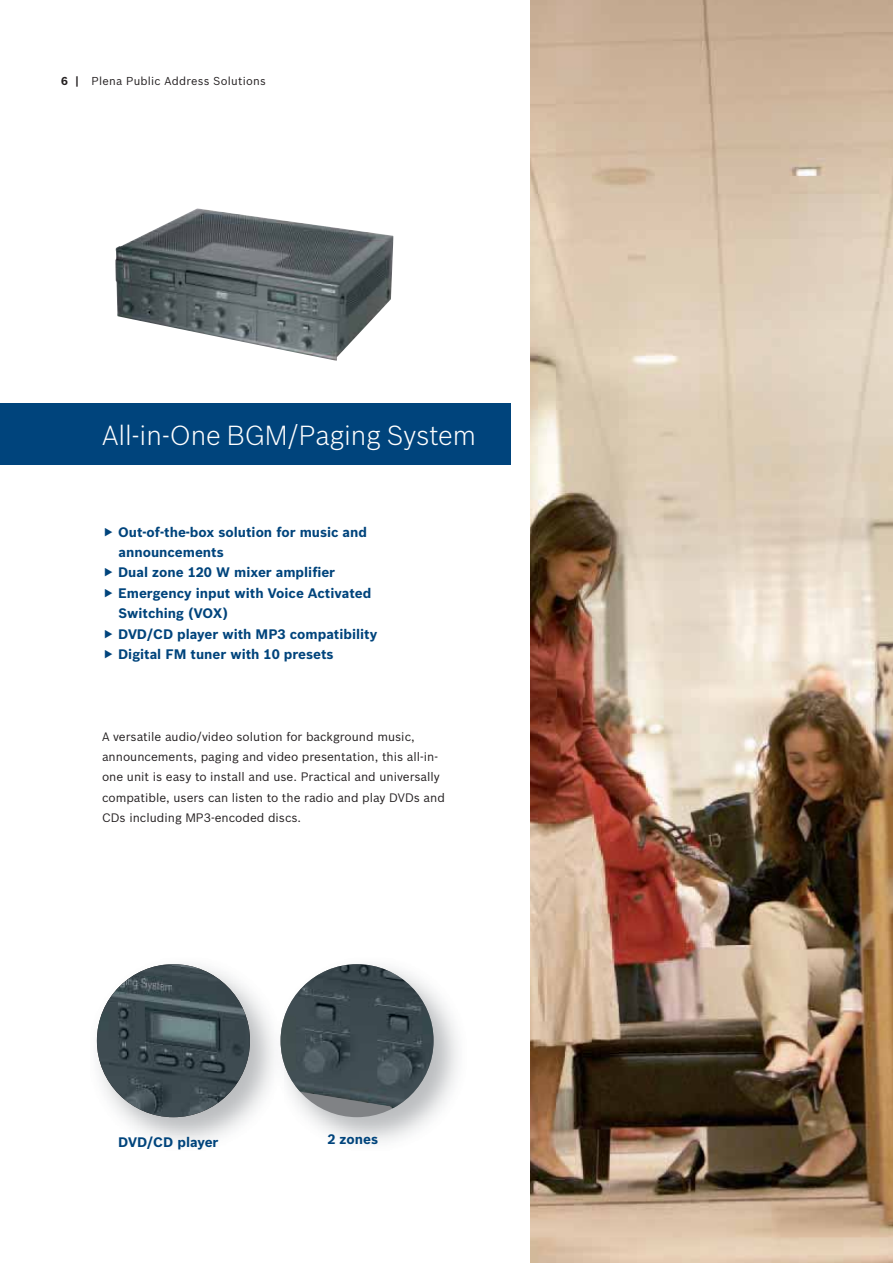
<style>
.page{position:relative;width:893px;height:1263px;background:#fff}
.page>*{position:absolute;margin:0;border:0;box-sizing:border-box;transform-origin:0 0}
.t1{font:300 27px "Bosch Sans";color:#fff}
.t2{font:700 13.5px/20.4px "Bosch Sans";color:#00447c}
.t3{font:12px/20.4px "Bosch Sans";color:#231f20}
.t4{font:11.25px "Bosch Sans";letter-spacing:.02em;color:#231f20}
.s1{font-weight:700}
</style>
<div class="page">
<img style="left:115px;top:208px;width:278px;height:153px">
<img style="left:530px;top:0;width:363px;height:1263px">
<img style="left:97px;top:964px;width:153px;height:153px">
<img style="left:302px;top:994px;width:156px;height:148px">
<img style="left:274px;top:1024px;width:7px;height:59px">
<img style="left:281px;top:964px;width:153px;height:146px">
<div style="left:0;top:404px;width:510px;height:61px;background:#00447c"></div>
<p class="t4" style="left:61px;top:77px;width:206px"><span class="s1">6 |</span> Plena Public Address Solutions</p>
<h1 class="t1" style="left:102px;top:424px;width:375px">All-in-One BGM/Paging System</h1>
<p class="t2" style="left:118px;top:523px;width:261px">Out-of-the-box solution for music and announcements<br>Dual zone 120 W mixer amplifier<br>Emergency input with Voice Activated<br>Switching (VOX)<br>DVD/CD player with MP3 compatibility<br>Digital FM tuner with 10 presets</p>
<p class="t3" style="left:102px;top:727px;width:344px">A versatile audio/video solution for background music, announcements, paging and video presentation, this all-in&shy;one unit is easy to install and use. Practical and universally compatible, users can listen to the radio and play DVDs and CDs including MP3-encoded discs.</p>
<p class="t2" style="left:118px;top:1133px;width:102px">DVD/CD player</p>
<p class="t2" style="left:327px;top:1130px;width:52px">2 zones</p>
</div>
